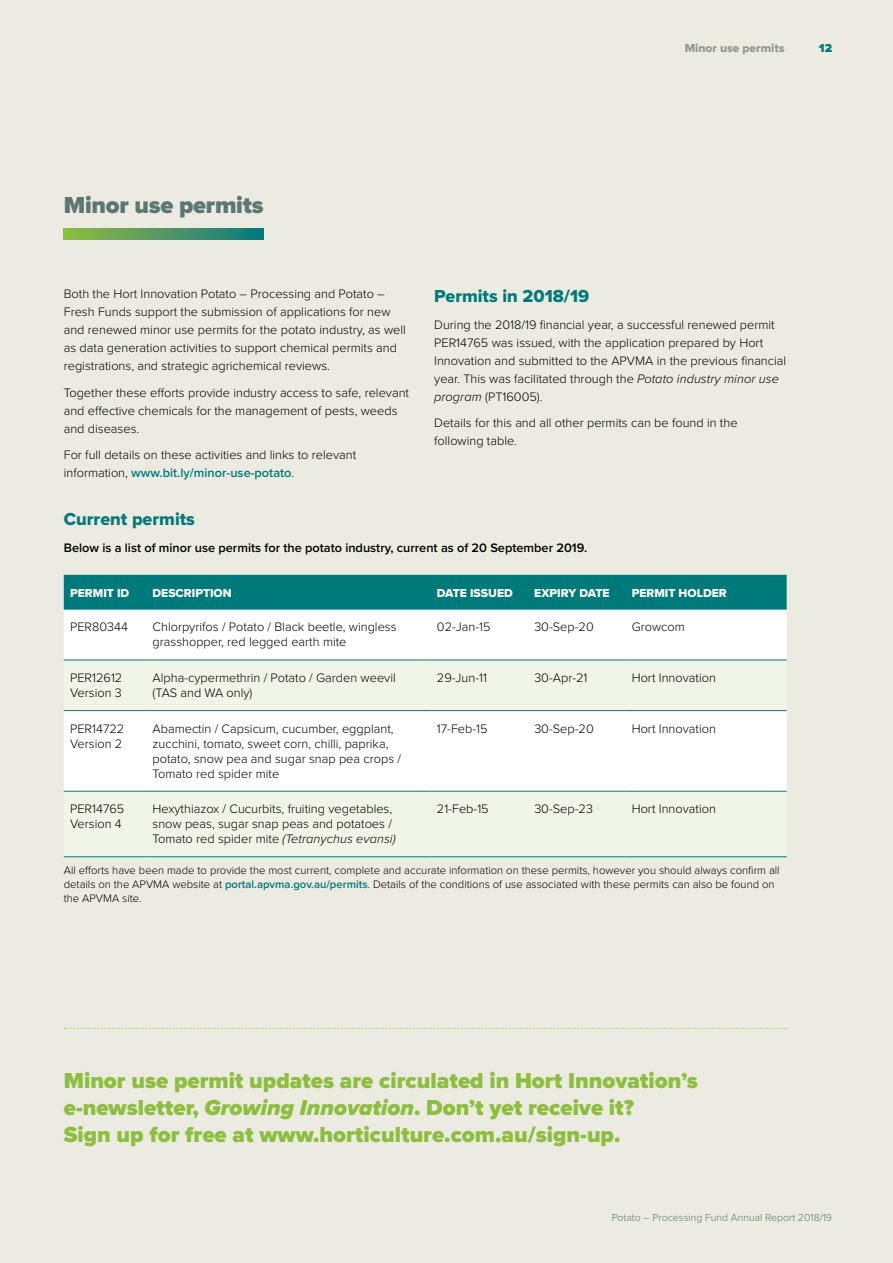
<style>
.page{position:relative;width:893px;height:1263px;background:#ecebe1}
.page>*{position:absolute;margin:0;border:0;box-sizing:border-box;transform-origin:0 0}
.t1{font:900 24px "Proxima Nova";letter-spacing:-.01em;color:#5e7772}
.t2{font:900 22.5px/27px "Proxima Nova";color:#8ebe3f}
.t3{font:18px "Proxima Nova Extrabld";color:#00797b}
.t4{font:300 12.75px/18px "Proxima Nova";color:#000}
.t5{font:600 12.75px "Proxima Nova";color:#000}
.t6{font:12px "Proxima Nova Extrabld";color:#fff}
.t7{font:12px "Proxima Nova Extrabld";color:#939598}
.t8{font:900 12px "Proxima Nova";color:#00797b}
.t9{font:300 11.25px/14.2px "Proxima Nova";color:#000}
.t10{font:300 10.5px "Proxima Nova";color:#5e7772}
.s1{font-weight:600;color:#00797b}
.s2{font-style:italic}
</style>
<div class="page">
<svg style="left:64px;top:229px;width:200px;height:10px;background:#4f9861"></svg>
<div style="left:64px;top:575px;width:723px;height:35px;background:#00797b"></div>
<div style="left:64px;top:610px;width:723px;height:50px;background:#fff"></div>
<div style="left:64px;top:711px;width:723px;height:80px;background:#fff"></div>
<hr style="left:64px;top:660px;width:82px;height:1px;background:#00797b">
<hr style="left:146px;top:660px;width:285px;height:1px;background:#00797b">
<hr style="left:431px;top:660px;width:97px;height:1px;background:#00797b">
<hr style="left:528px;top:660px;width:97px;height:1px;background:#00797b">
<hr style="left:625px;top:660px;width:162px;height:1px;background:#00797b">
<hr style="left:64px;top:710px;width:82px;height:1px;background:#00797b">
<hr style="left:146px;top:710px;width:285px;height:1px;background:#00797b">
<hr style="left:431px;top:710px;width:97px;height:1px;background:#00797b">
<hr style="left:528px;top:710px;width:97px;height:1px;background:#00797b">
<hr style="left:625px;top:710px;width:162px;height:1px;background:#00797b">
<hr style="left:64px;top:791px;width:82px;height:1px;background:#00797b">
<hr style="left:146px;top:791px;width:285px;height:1px;background:#00797b">
<hr style="left:431px;top:791px;width:97px;height:1px;background:#00797b">
<hr style="left:528px;top:791px;width:97px;height:1px;background:#00797b">
<hr style="left:625px;top:791px;width:162px;height:1px;background:#00797b">
<hr style="left:64px;top:856px;width:82px;height:1px;background:#00797b">
<hr style="left:146px;top:856px;width:285px;height:1px;background:#00797b">
<hr style="left:625px;top:856px;width:162px;height:1px;background:#00797b">
<hr style="left:431px;top:856px;width:97px;height:1px;background:#00797b">
<hr style="left:528px;top:856px;width:97px;height:1px;background:#00797b">
<svg style="left:64px;top:1028px;width:723px;height:1px"></svg>
<p class="t7" style="left:685px;top:39px;width:101px">Minor use permits</p>
<p class="t8" style="left:819px;top:39px;width:15px">12</p>
<h1 class="t1" style="left:64px;top:187px;width:201px">Minor use permits</h1>
<p class="t4" style="left:64px;top:284px;width:344px">Both the Hort Innovation Potato – Processing and Potato – Fresh Funds support the submission of applications for new and renewed minor use permits for the potato industry, as well as data generation activities to support chemical permits and registrations, and strategic agrichemical reviews.</p>
<p class="t4" style="left:64px;top:383px;width:347px">Together these efforts provide industry access to safe, relevant and effective chemicals for the management of pests, weeds and diseases.</p>
<p class="t4" style="left:64px;top:445px;width:294px">For full details on these activities and links to relevant information, <span class="s1">www.bit.ly/minor-use-potato</span>.</p>
<h3 class="t3" style="left:434px;top:283px;width:156px">Permits in 2018/19</h3>
<p class="t4" style="left:434px;top:315px;width:354px">During the 2018/19 financial year, a successful renewed permit PER14765 was issued, with the application prepared by Hort Innovation and submitted to the APVMA in the previous financial year. This was facilitated through the <span class="s2">Potato industry minor use program</span> (PT16005).</p>
<p class="t4" style="left:434px;top:413px;width:305px">Details for this and all other permits can be found in the following table.</p>
<h3 class="t3" style="left:64px;top:506px;width:133px">Current permits</h3>
<p class="t5" style="left:64px;top:538px;width:525px">Below is a list of minor use permits for the potato industry, current as of 20 September 2019.</p>
<p class="t6" style="left:70px;top:584px;width:61px">PERMIT ID</p>
<p class="t6" style="left:153px;top:584px;width:81px">DESCRIPTION</p>
<p class="t6" style="left:437px;top:584px;width:77px">DATE ISSUED</p>
<p class="t6" style="left:534px;top:584px;width:77px">EXPIRY DATE</p>
<p class="t6" style="left:632px;top:584px;width:97px">PERMIT HOLDER</p>
<p class="t4" style="left:70px;top:617px;width:59px">PER80344</p>
<p class="t4" style="left:153px;top:619px;width:246px;line-height:15px">Chlorpyrifos / Potato / Black beetle, wingless grasshopper, red legged earth mite</p>
<p class="t4" style="left:437px;top:617px;width:55px">02-Jan-15</p>
<p class="t4" style="left:534px;top:617px;width:61px">30-Sep-20</p>
<p class="t4" style="left:632px;top:617px;width:55px">Growcom</p>
<p class="t4" style="left:70px;top:669px;width:54px;line-height:15px">PER12612<br>Version 3</p>
<p class="t4" style="left:153px;top:669px;width:245px;line-height:15px">Alpha-cypermethrin / Potato / Garden weevil (TAS and WA only)</p>
<p class="t4" style="left:437px;top:668px;width:52px">29-Jun-11</p>
<p class="t4" style="left:534px;top:668px;width:55px">30-Apr-21</p>
<p class="t4" style="left:632px;top:668px;width:86px">Hort Innovation</p>
<p class="t4" style="left:70px;top:720px;width:56px;line-height:15px">PER14722<br>Version 2</p>
<p class="t4" style="left:153px;top:720px;width:250px;line-height:15px">Abamectin / Capsicum, cucumber, eggplant, zucchini, tomato, sweet corn, chilli, paprika, potato, snow pea and sugar snap pea crops / Tomato red spider mite</p>
<p class="t4" style="left:437px;top:719px;width:52px">17-Feb-15</p>
<p class="t4" style="left:534px;top:719px;width:61px">30-Sep-20</p>
<p class="t4" style="left:632px;top:719px;width:86px">Hort Innovation</p>
<p class="t4" style="left:70px;top:801px;width:56px;line-height:15px">PER14765<br>Version 4</p>
<p class="t4" style="left:153px;top:801px;width:245px;line-height:15px">Hexythiazox / Cucurbits, fruiting vegetables, snow peas, sugar snap peas and potatoes /<br>Tomato red spider mite <span class="s2">(Tetranychus evansi)</span></p>
<p class="t4" style="left:437px;top:799px;width:53px">21-Feb-15</p>
<p class="t4" style="left:534px;top:799px;width:60px">30-Sep-23</p>
<p class="t4" style="left:632px;top:799px;width:86px">Hort Innovation</p>
<p class="t9" style="left:64px;top:862px;width:717px">All efforts have been made to provide the most current, complete and accurate information on these permits, however you should always confirm all details on the APVMA website at <span class="s1">portal.apvma.gov.au/permits</span>. Details of the conditions of use associated with these permits can also be found on the APVMA site.</p>
<h2 class="t2" style="left:64px;top:1067px;width:635px">Minor use permit updates are circulated in Hort Innovation’s e-newsletter, <span class="s2">Growing Innovation</span>. Don’t yet receive it?<br>Sign up for free at www.horticulture.com.au/sign-up.</h2>
<p class="t10" style="left:612px;top:1209px;width:222px">Potato – Processing Fund Annual Report 2018/19</p>
</div>
